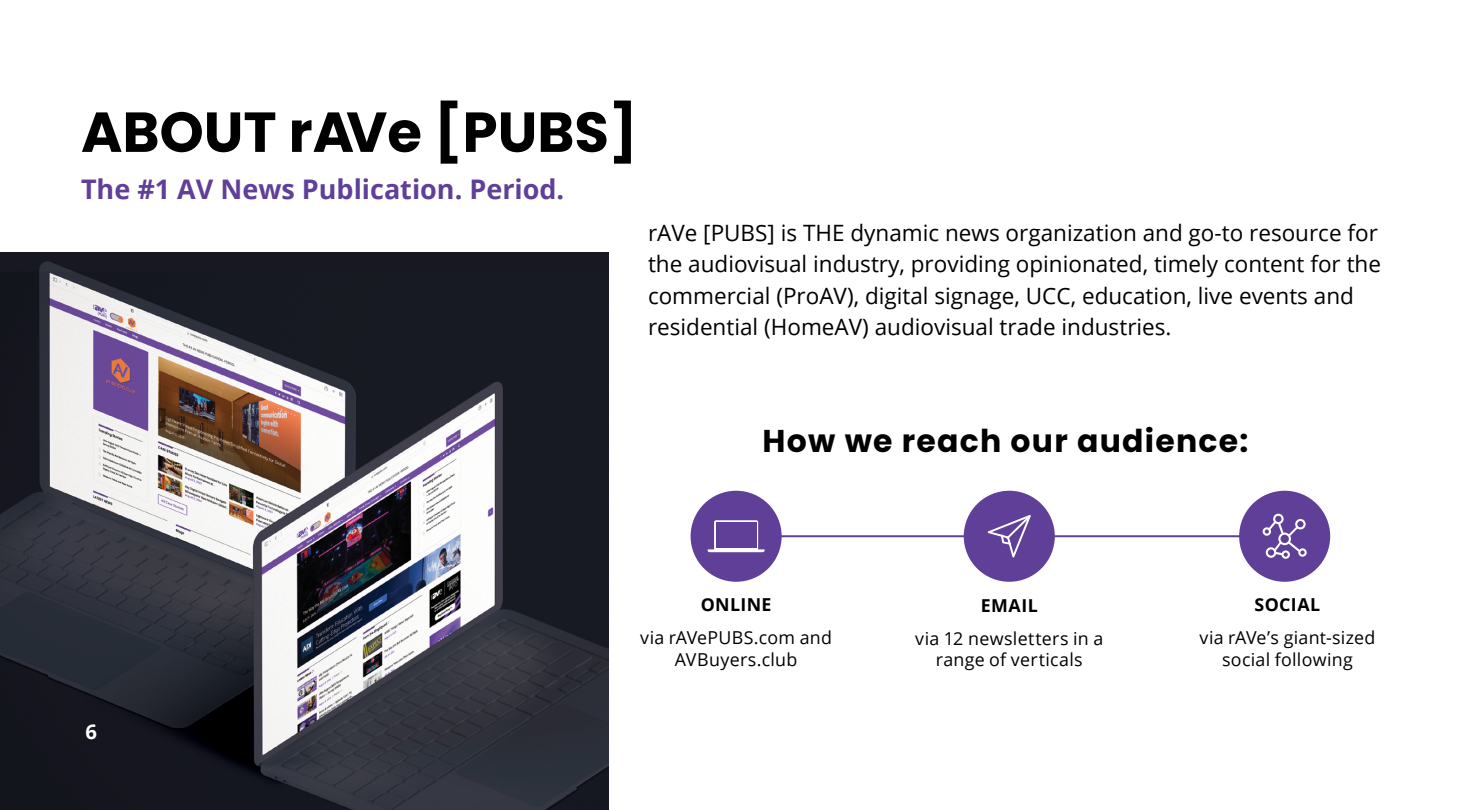
<style>
.page{position:relative;width:1458px;height:810px;background:#fff}
.page>*{position:absolute;margin:0;border:0;box-sizing:border-box;transform-origin:0 0}
.t1{font:700 56.25px "Poppins";color:#000}
.t2{font:700 31.5px "Poppins";letter-spacing:.04em;color:#000}
.t3{font:700 27px "Open Sans";color:#603f99}
.t4{font:22.5px/31.5px "Open Sans";color:#000}
.t5{font:700 20.25px "Open Sans";color:#fff}
.t6{font:17.78px/21.4px "Open Sans";letter-spacing:.015em;color:#000;text-align:center}
.t7{font:700 17.78px "Open Sans";letter-spacing:.02em;color:#000}
</style>
<div class="page">
<hr style="left:764px;top:535px;width:227px;height:2px;background:#603f99">
<hr style="left:1048px;top:535px;width:206px;height:2px;background:#603f99">
<div style="left:691px;top:491px;width:91px;height:91px;background:#603f99;border-radius:50%"></div>
<svg style="left:714px;top:520px;width:44px;height:31px"></svg>
<svg style="left:708px;top:549px;width:57px;height:3px"></svg>
<div style="left:716px;top:522px;width:40px;height:26px;background:#603f99"></div>
<div style="left:964px;top:491px;width:91px;height:91px;background:#603f99;border-radius:50%"></div>
<svg style="left:988px;top:515px;width:43px;height:43px"></svg>
<div style="left:1239px;top:491px;width:91px;height:91px;background:#603f99;border-radius:50%"></div>
<svg style="left:1263px;top:514px;width:44px;height:45px"></svg>
<img style="left:0;top:253px;width:608px;height:557px">
<h1 class="t1" style="left:81px;top:100px;width:558px">ABOUT rAVe [PUBS]</h1>
<p class="t3" style="left:81px;top:170px;width:485px">The #1 AV News Publication. Period.</p>
<p class="t4" style="left:648px;top:216px;width:735px">rAVe [PUBS] is THE dynamic news organization and go-to resource for the audiovisual industry, providing opinionated, timely content for the commercial (ProAV), digital signage, UCC, education, live events and residential (HomeAV) audiovisual trade industries.</p>
<h2 class="t2" style="left:763px;top:422px;width:487px">How we reach our audience:</h2>
<p class="t5" style="left:85px;top:717px;width:13px">6</p>
<p class="t7" style="left:701px;top:592px;width:72px">ONLINE</p>
<p class="t6" style="left:640px;top:627px;width:193px">via rAVePUBS.com and<br>AVBuyers.club</p>
<p class="t7" style="left:981px;top:593px;width:58px">EMAIL</p>
<p class="t6" style="left:915px;top:627px;width:190px">via 12 newsletters in a range of verticals</p>
<p class="t7" style="left:1255px;top:592px;width:67px">SOCIAL</p>
<p class="t6" style="left:1200px;top:627px;width:177px">via rAVe’s giant-sized social following</p>
</div>
